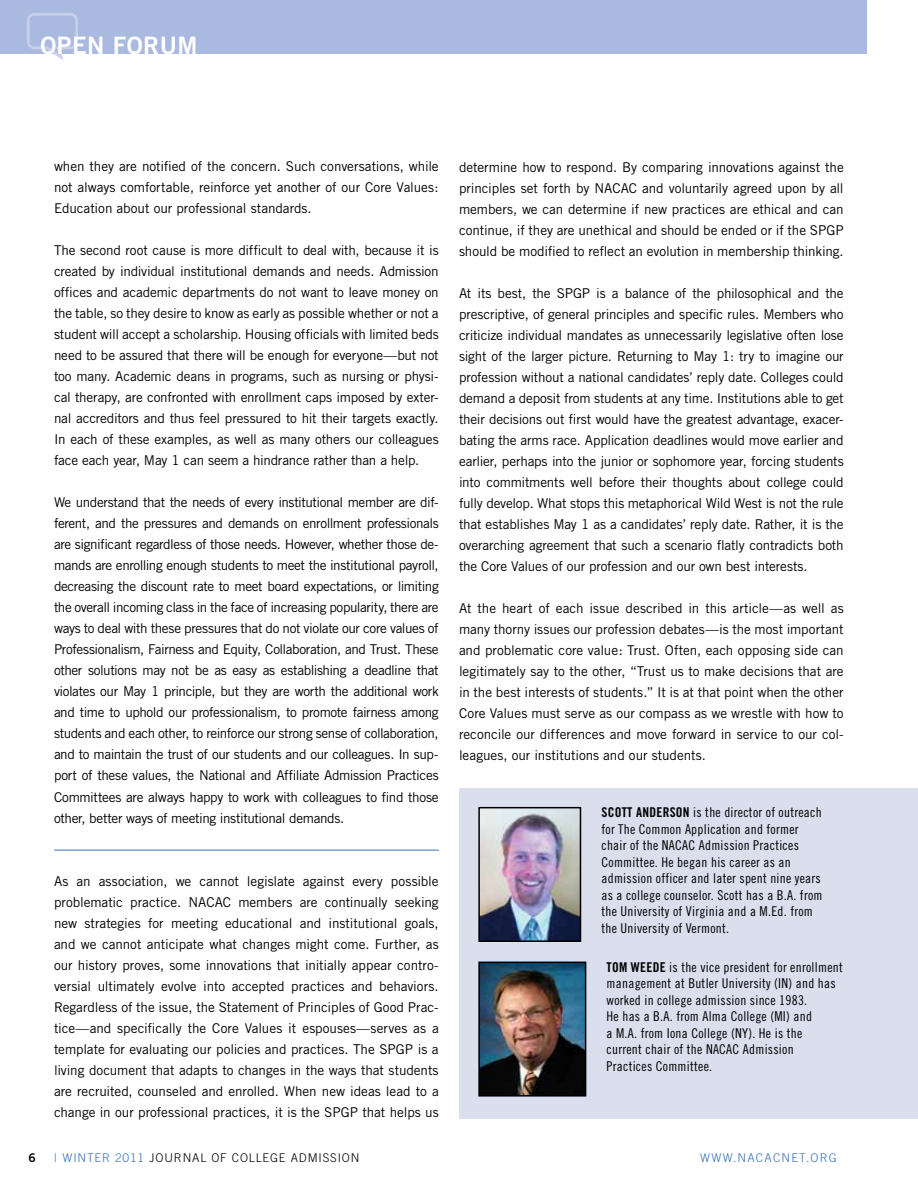
<style>
.page{position:relative;width:918px;height:1188px;background:#fff}
.page>*{position:absolute;margin:0;border:0;box-sizing:border-box;transform-origin:0 0}
.t1{font:24px "Trade Gothic Bold Two";letter-spacing:.02em;color:#fff}
.t2{font:13.5px/21px "Trade Gothic";letter-spacing:-.01em;color:#000;text-align:justify}
.t3{font:13.5px/16.5px "Trade Gothic LT Std Cn 18";letter-spacing:.02em;color:#000}
.t4{font:300 12px "Trade Gothic";letter-spacing:.07em;color:#000}
.t5{font:300 12px "Trade Gothic";letter-spacing:.1em;color:#3b73b9}
.t6{font:12px "Trade Gothic Bold Two";color:#000}
.s1{font-family:"Trade Gothic Bold Cond Twenty"}
.s2{color:#3b73b9}
</style>
<div class="page">
<div style="left:459px;top:788px;width:459px;height:330px;background:#dadeed"></div>
<img style="left:481px;top:965px;width:102px;height:129px">
<div style="left:478px;top:962px;width:108px;height:135px;border:2px solid #000"></div>
<div style="left:0;top:0;width:866px;height:54px;background:#aab9df"></div>
<img style="left:27px;top:13px;width:51px;height:48px">
<img style="left:481px;top:810px;width:97px;height:129px">
<div style="left:478px;top:807px;width:103px;height:135px;border:2px solid #000"></div>
<hr style="left:54px;top:850px;width:385px;height:1px;background:#3b73b9">
<h1 class="t1" style="left:40px;top:31px;width:158px">OPEN FORUM</h1>
<p class="t2" style="left:54px;top:156px;width:386px">when they are notified of the concern. Such conversations, while not always comfortable, reinforce yet another of our Core Values:<br>Education about our professional standards.</p>
<p class="t2" style="left:54px;top:240px;width:386px">The second root cause is more difficult to deal with, because it is created by individual institutional demands and needs. Admission offices and academic departments do not want to leave money on the table, so they desire to know as early as possible whether or not a student will accept a scholarship. Housing officials with limited beds need to be assured that there will be enough for everyone—but not too many. Academic deans in programs, such as nursing or physi&shy;cal therapy, are confronted with enrollment caps imposed by exter&shy;nal accreditors and thus feel pressured to hit their targets exactly.<br>In each of these examples, as well as many others our colleagues face each year, May 1 can seem a hindrance rather than a help.</p>
<p class="t2" style="left:54px;top:492px;width:386px">We understand that the needs of every institutional member are dif&shy;ferent, and the pressures and demands on enrollment professionals are significant regardless of those needs. However, whether those de&shy;mands are enrolling enough students to meet the institutional payroll, decreasing the discount rate to meet board expectations, or limiting the overall incoming class in the face of increasing popularity, there are ways to deal with these pressures that do not violate our core values of Professionalism, Fairness and Equity, Collaboration, and Trust. These other solutions may not be as easy as establishing a deadline that violates our May 1 principle, but they are worth the additional work and time to uphold our professionalism, to promote fairness among students and each other, to reinforce our strong sense of collaboration, and to maintain the trust of our students and our colleagues. In sup&shy;port of these values, the National and Affiliate Admission Practices Committees are always happy to work with colleagues to find those other, better ways of meeting institutional demands.</p>
<p class="t2" style="left:54px;top:870px;width:386px">As an association, we cannot legislate against every possible problematic practice. NACAC members are continually seeking new strategies for meeting educational and institutional goals, and we cannot anticipate what changes might come. Further, as our history proves, some innovations that initially appear contro&shy;versial ultimately evolve into accepted practices and behaviors.<br>Regardless of the issue, the Statement of Principles of Good Prac&shy;tice—and specifically the Core Values it espouses—serves as a template for evaluating our policies and practices. The SPGP is a living document that adapts to changes in the ways that students are recruited, counseled and enrolled. When new ideas lead to a change in our professional practices, it is the SPGP that helps us</p>
<p class="t2" style="left:459px;top:156px;width:386px">determine how to respond. By comparing innovations against the principles set forth by NACAC and voluntarily agreed upon by all members, we can determine if new practices are ethical and can continue, if they are unethical and should be ended or if the SPGP should be modified to reflect an evolution in membership thinking.</p>
<p class="t2" style="left:459px;top:282px;width:386px">At its best, the SPGP is a balance of the philosophical and the prescriptive, of general principles and specific rules. Members who criticize individual mandates as unnecessarily legislative often lose sight of the larger picture. Returning to May 1: try to imagine our profession without a national candidates’ reply date. Colleges could demand a deposit from students at any time. Institutions able to get their decisions out first would have the greatest advantage, exacer&shy;bating the arms race. Application deadlines would move earlier and earlier, perhaps into the junior or sophomore year, forcing students into commitments well before their thoughts about college could fully develop. What stops this metaphorical Wild West is not the rule that establishes May 1 as a candidates’ reply date. Rather, it is the overarching agreement that such a scenario flatly contradicts both the Core Values of our profession and our own best interests.</p>
<p class="t2" style="left:459px;top:597px;width:386px">At the heart of each issue described in this article—as well as many thorny issues our profession debates—is the most important and problematic core value: Trust. Often, each opposing side can legitimately say to the other, “Trust us to make decisions that are in the best interests of students.” It is at that point when the other Core Values must serve as our compass as we wrestle with how to reconcile our differences and move forward in service to our col&shy;leagues, our institutions and our students.</p>
<p class="t3" style="left:601px;top:804px;width:223px"><span class="s1">SCOTT ANDERSON</span> is the director of outreach for The Common Application and former chair of the NACAC Admission Practices Committee. He began his career as an admission officer and later spent nine years as a college counselor. Scott has a B.A. from the University of Virginia and a M.Ed. from the University of Vermont.</p>
<p class="t3" style="left:607px;top:959px;width:238px"><span class="s1">TOM WEEDE</span> is the vice president for enrollment management at Butler University (IN) and has worked in college admission since 1983.<br>He has a B.A. from Alma College (MI) and<br>a M.A. from Iona College (NY). He is the<br>current chair of the NACAC Admission<br>Practices Committee.</p>
<p class="t6" style="left:28px;top:1150px;width:9px">6</p>
<p class="t4" style="left:54px;top:1150px;width:307px"><span class="s2">| WINTER 2011</span> JOURNAL OF COLLEGE ADMISSION</p>
<p class="t5" style="left:700px;top:1150px;width:138px">WWW.NACACNET.ORG</p>
</div>
